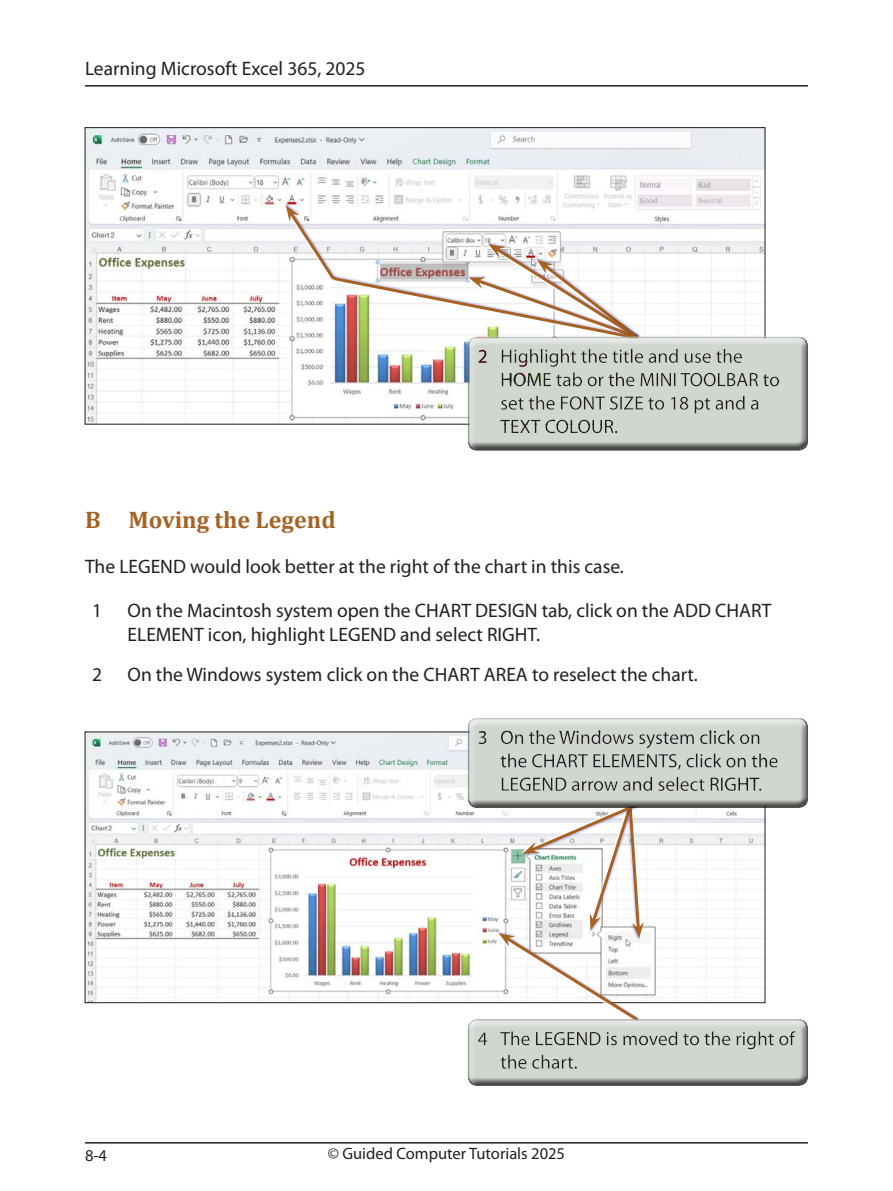
<style>
.page{position:relative;width:893px;height:1191px;background:#fff}
.page>*{position:absolute;margin:0;border:0;box-sizing:border-box;transform-origin:0 0}
.Sub-Head_point{font:700 24px "Cambria";color:#a66223}
.Body{font:19.5px/23.4px "Myriad Pro";color:#231f20}
.Paragraph{font:19.5px "Myriad Pro";color:#231f20}
.t1{font:16.5px "Myriad Pro";color:#231f20}
</style>
<div class="page">
<hr style="left:85px;top:1142px;width:723px;height:1px;background:#231f20">
<hr style="left:85px;top:85px;width:723px;height:2px;background:#231f20">
<img style="left:87px;top:129px;width:676px;height:293px">
<img style="left:87px;top:733px;width:381px;height:268px">
<div style="left:468px;top:1018px;width:349px;height:69px;background:#231f20;opacity:.75"></div>
<div style="left:284px;top:203px;width:53px;height:76px;background:#00f;opacity:.18"></div>
<svg style="left:286px;top:205px;width:480px;height:237px"></svg>
<div style="left:468px;top:338px;width:340px;height:114px;background:#231f20;opacity:.75"></div>
<svg style="left:468px;top:810px;width:340px;height:275px"></svg>
<div style="left:468px;top:717px;width:340px;height:85px;background:#c6c5c5"></div>
<div style="left:468px;top:719px;width:340px;height:91px;background:#231f20;opacity:.75"></div>
<p class="Body" style="left:85px;top:57px;width:282px">Learning Microsoft Excel 365, 2025</p>
<p class="Sub-Head_point" style="left:85px;top:503px;width:252px">B Moving the Legend</p>
<p class="Paragraph" style="left:85px;top:554px;width:540px">The LEGEND would look better at the right of the chart in this case.</p>
<p class="Body" style="left:92px;top:598px;width:12px">1</p>
<p class="Body" style="left:128px;top:598px;width:645px">On the Macintosh system open the CHART DESIGN tab, click on the ADD CHART<br>ELEMENT icon, highlight LEGEND and select RIGHT.</p>
<p class="Body" style="left:92px;top:662px;width:12px">2</p>
<p class="Body" style="left:128px;top:662px;width:572px">On the Windows system click on the CHART AREA to reselect the chart.</p>
<p class="t1" style="left:85px;top:1144px;width:23px">8-4</p>
<p class="t1" style="left:328px;top:1143px;width:239px">© Guided Computer Tutorials 2025</p>
</div>
